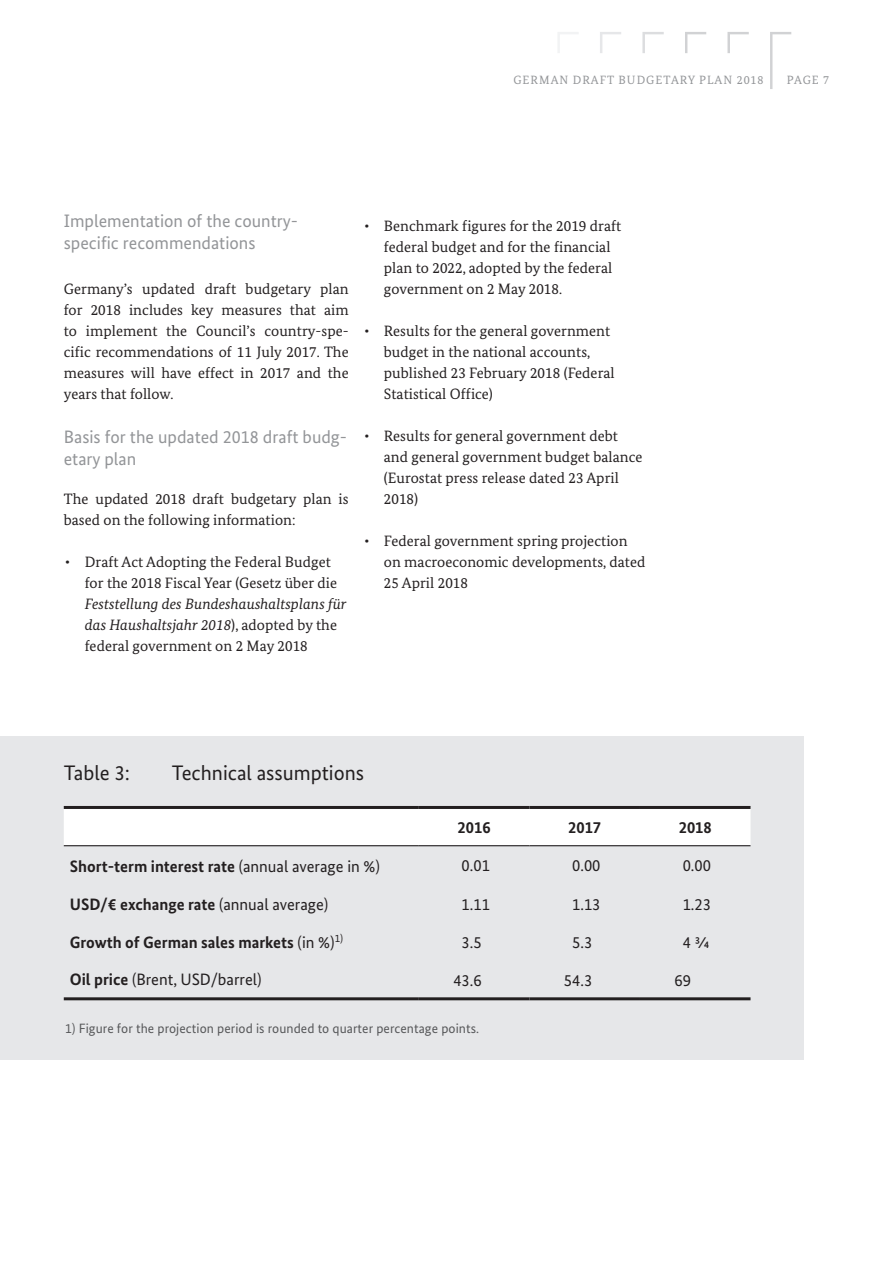
<style>
.page{position:relative;width:893px;height:1263px;background:#fff}
.page>*{position:absolute;margin:0;border:0;box-sizing:border-box;transform-origin:0 0}
.t1{font:21px "Bundes Sans";color:#231f20}
.t2{font:18px/22.5px "Bundes Sans";color:#939598}
.t3{font:700 16.5px "Bundes Sans";color:#231f20}
.t4{font:16.5px "Bundes Sans";color:#231f20}
.t5{font:15px/21px "Bundes Serif";letter-spacing:.005em;color:#231f20}
.t6{font:italic 15px/21px "Bundes Serif";letter-spacing:.005em;color:#231f20}
.t7{font:13.5px "Bundes Sans";letter-spacing:.005em;color:#57585a}
.t8{font:12px "Bundes Serif";letter-spacing:.08em;color:#939598}
.s1{font-style:normal}
.s2{font-weight:400}
.s3{font-weight:700}
</style>
<div class="page">
<svg style="left:558px;top:32px;width:20px;height:21px"></svg>
<svg style="left:600px;top:32px;width:21px;height:21px"></svg>
<svg style="left:642px;top:32px;width:22px;height:21px"></svg>
<svg style="left:685px;top:32px;width:21px;height:21px"></svg>
<svg style="left:727px;top:32px;width:22px;height:21px"></svg>
<svg style="left:770px;top:32px;width:21px;height:57px"></svg>
<div style="left:0;top:736px;width:804px;height:323px;background:#e6e7e9"></div>
<div style="left:64px;top:809px;width:686px;height:36px;background:#fff"></div>
<hr style="left:64px;top:806px;width:355px;height:3px;background:#231f20">
<hr style="left:419px;top:806px;width:110px;height:3px;background:#231f20">
<hr style="left:529px;top:806px;width:111px;height:3px;background:#231f20">
<hr style="left:640px;top:806px;width:110px;height:3px;background:#231f20">
<hr style="left:64px;top:997px;width:355px;height:3px;background:#231f20">
<hr style="left:419px;top:997px;width:110px;height:3px;background:#231f20">
<hr style="left:529px;top:997px;width:111px;height:3px;background:#231f20">
<hr style="left:640px;top:997px;width:110px;height:3px;background:#231f20">
<hr style="left:64px;top:845px;width:355px;height:1px;background:#231f20">
<hr style="left:419px;top:845px;width:110px;height:1px;background:#231f20">
<hr style="left:529px;top:845px;width:111px;height:1px;background:#231f20">
<hr style="left:640px;top:845px;width:110px;height:1px;background:#231f20">
<p class="t8" style="left:513px;top:73px;width:252px">GERMAN DRAFT BUDGETARY PLAN 2018</p>
<p class="t8" style="left:787px;top:73px;width:44px">PAGE 7</p>
<p class="t2" style="left:64px;top:209px;width:236px">Implementation of the country&shy;specific recommendations</p>
<p class="t5" style="left:64px;top:278px;width:286px;text-align:justify">Germany’s updated draft budgetary plan for 2018 includes key measures that aim to implement the Council’s country-spe&shy;cific recommendations of 11 July 2017. The measures will have effect in 2017 and the years that follow.</p>
<p class="t2" style="left:64px;top:425px;width:285px">Basis for the updated 2018 draft budg&shy;etary plan</p>
<p class="t5" style="left:64px;top:488px;width:286px">The updated 2018 draft budgetary plan is based on the following information:</p>
<p class="t5" style="left:85px;top:551px;width:254px;text-indent:-20px">• Draft Act Adopting the Federal Budget for the 2018 Fiscal Year (Gesetz über die</p>
<p class="t6" style="left:85px;top:593px;width:263px">Feststellung des Bundeshaushaltsplans für das Haushaltsjahr 2018<span class="s1">), adopted by the federal government on 2 May 2018</span></p>
<p class="t5" style="left:384px;top:215px;width:239px;text-indent:-19px">• Benchmark figures for the 2019 draft federal budget and for the financial plan to 2022, adopted by the federal government on 2 May 2018.</p>
<p class="t5" style="left:384px;top:320px;width:232px;text-indent:-19px">• Results for the general government budget in the national accounts, published 23 February 2018 (Federal<br>Statistical Office)</p>
<p class="t5" style="left:384px;top:425px;width:260px;text-indent:-19px">• Results for general government debt and general government budget balance (Eurostat press release dated 23 April<br>2018)</p>
<p class="t5" style="left:384px;top:530px;width:263px;text-indent:-19px">• Federal government spring projection on macroeconomic developments, dated<br>25 April 2018</p>
<h1 class="t1" style="left:64px;top:760px;width:68px">Table 3:</h1>
<h1 class="t1" style="left:172px;top:760px;width:194px">Technical assumptions</h1>
<p class="t3" style="left:458px;top:817px;width:34px">2016</p>
<p class="t3" style="left:568px;top:817px;width:34px">2017</p>
<p class="t3" style="left:679px;top:817px;width:34px">2018</p>
<p class="t3" style="left:70px;top:856px;width:312px">Short-term interest rate <span class="s2">(annual average in %)</span></p>
<p class="t4" style="left:462px;top:855px;width:30px">0.01</p>
<p class="t4" style="left:572px;top:855px;width:30px">0.00</p>
<p class="t4" style="left:683px;top:855px;width:30px">0.00</p>
<p class="t3" style="left:70px;top:894px;width:260px">USD/€ exchange rate <span class="s2">(annual average)</span></p>
<p class="t4" style="left:462px;top:894px;width:30px">1.11</p>
<p class="t4" style="left:572px;top:894px;width:30px">1.13</p>
<p class="t4" style="left:683px;top:894px;width:30px">1.23</p>
<p class="t3" style="left:70px;top:932px;width:275px">Growth of German sales markets <span class="s2">(in %)</span><sup>1)</sup></p>
<p class="t4" style="left:462px;top:932px;width:22px">3.5</p>
<p class="t4" style="left:572px;top:932px;width:22px">5.3</p>
<p class="t4" style="left:683px;top:932px;width:28px">4 ¾</p>
<p class="t4" style="left:70px;top:969px;width:193px"><span class="s3">Oil price</span> (Brent, USD/barrel)</p>
<p class="t4" style="left:453px;top:970px;width:30px">43.6</p>
<p class="t4" style="left:564px;top:970px;width:30px">54.3</p>
<p class="t4" style="left:674px;top:970px;width:18px">69</p>
<p class="t7" style="left:65px;top:1020px;width:415px">1) Figure for the projection period is rounded to quarter percentage points.</p>
</div>
